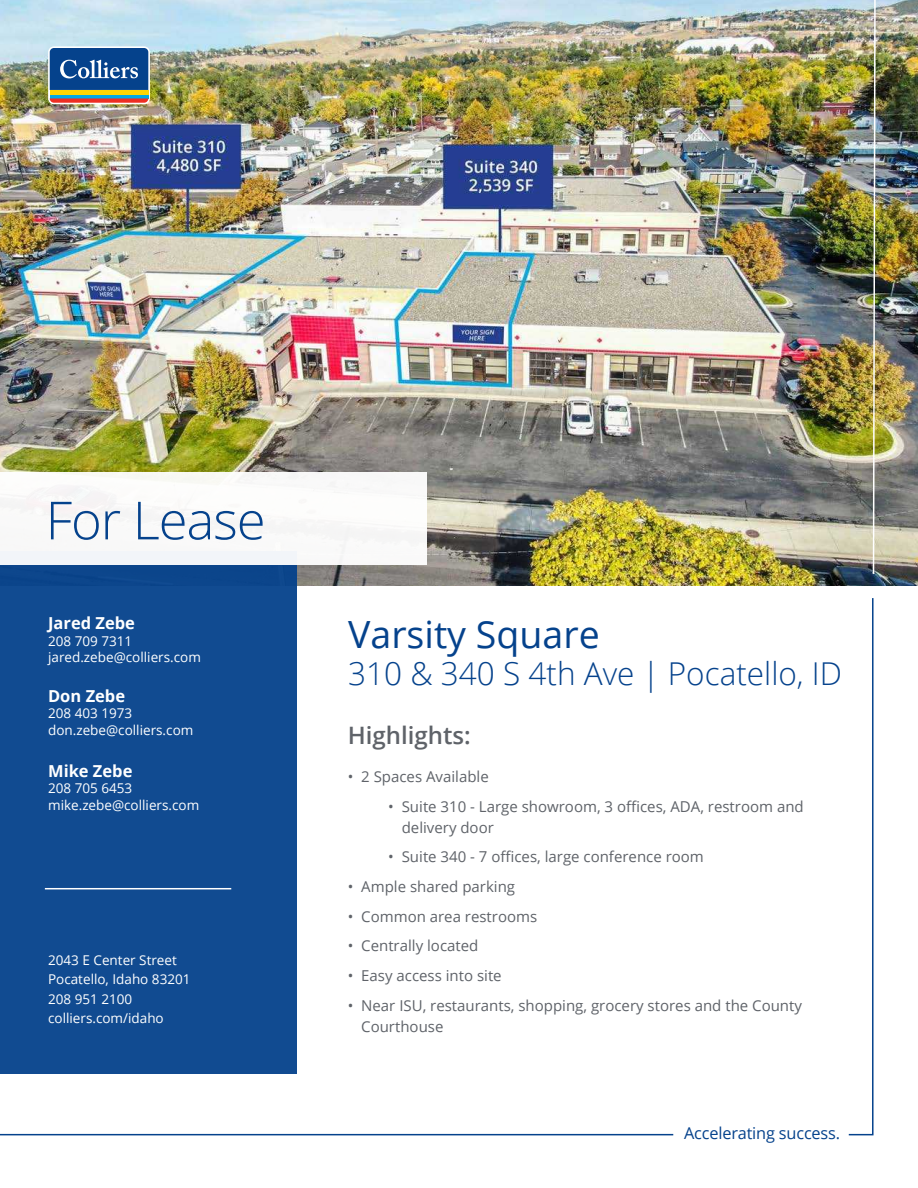
<style>
.page{position:relative;width:918px;height:1188px;background:#fff}
.page>*{position:absolute;margin:0;border:0;box-sizing:border-box;transform-origin:0 0}
.t1{font:300 52.5px "Open Sans";letter-spacing:-.02em;color:#05428c}
.t2{font:37.5px "Open Sans";color:#05428c}
.t3{font:300 31.5px "Open Sans";color:#05428c}
.t4{font:600 24px "Open Sans";color:#5f6369}
.t5{font:700 16.5px "Open Sans";color:#fff}
.t6{font:16.35px "Open Sans";letter-spacing:-.01em;color:#05428c}
.t7{font:15px/21px "Open Sans";color:#5f6369}
.t8{font:13.5px/16.5px "Open Sans";color:#fff}
</style>
<div class="page">
<img style="left:0;top:0;width:918px;height:586px">
<svg style="left:848px;top:598px;width:26px;height:538px"></svg>
<hr style="left:0;top:1134px;width:673px;height:1px;background:#05428c">
<img style="left:872px;top:0;width:5px;height:575px">
<div style="left:0;top:551px;width:297px;height:523px;background:#114b91"></div>
<div style="left:0;top:472px;width:427px;height:93px;background:#fff"></div>
<svg style="left:48px;top:46px;width:102px;height:58px"></svg>
<svg style="left:50px;top:94px;width:98px;height:4px"></svg>
<hr style="left:50px;top:90px;width:98px;height:4px;background:#fed503">
<svg style="left:50px;top:98px;width:98px;height:5px"></svg>
<svg style="left:50px;top:48px;width:98px;height:42px;background:#205698"></svg>
<hr style="left:45px;top:888px;width:186px;height:1px;background:#fff">
<p class="t1" style="left:46px;top:484px;width:221px">For Lease</p>
<p class="t5" style="left:48px;top:612px;width:88px">Jared Zebe</p>
<p class="t8" style="left:48px;top:632px;width:86px">208 709 7311</p>
<p class="t8" style="left:48px;top:649px;width:154px">jared.zebe@colliers.com</p>
<p class="t5" style="left:48px;top:684px;width:79px">Don Zebe</p>
<p class="t8" style="left:48px;top:705px;width:86px">208 403 1973</p>
<p class="t8" style="left:48px;top:721px;width:147px">don.zebe@colliers.com</p>
<p class="t5" style="left:48px;top:759px;width:86px">Mike Zebe</p>
<p class="t8" style="left:48px;top:780px;width:153px">208 705 6453 mike.zebe@colliers.com</p>
<p class="t8" style="left:48px;top:951px;width:130px">2043 E Center Street</p>
<p class="t8" style="left:48px;top:971px;width:144px">Pocatello, Idaho 83201</p>
<p class="t8" style="left:48px;top:990px;width:86px">208 951 2100</p>
<p class="t8" style="left:48px;top:1010px;width:117px">colliers.com/idaho</p>
<p class="t2" style="left:348px;top:608px;width:253px">Varsity Square</p>
<p class="t3" style="left:348px;top:652px;width:495px">310 &amp; 340 S 4th Ave | Pocatello, ID</p>
<p class="t4" style="left:348px;top:719px;width:124px">Highlights:</p>
<p class="t7" style="left:348px;top:766px;width:143px">• 2 Spaces Available</p>
<p class="t7" style="left:402px;top:795px;width:403px;text-indent:-14px">• Suite 310 - Large showroom, 3 offices, ADA, restroom and delivery door</p>
<p class="t7" style="left:388px;top:846px;width:317px">• Suite 340 - 7 offices, large conference room</p>
<p class="t7" style="left:348px;top:876px;width:169px">• Ample shared parking</p>
<p class="t7" style="left:348px;top:905px;width:191px">• Common area restrooms</p>
<p class="t7" style="left:348px;top:935px;width:132px">• Centrally located</p>
<p class="t7" style="left:348px;top:965px;width:155px">• Easy access into site</p>
<p class="t7" style="left:361px;top:994px;width:442px;text-indent:-14px">• Near ISU, restaurants, shopping, grocery stores and the County<br>Courthouse</p>
<p class="t6" style="left:684px;top:1122px;width:158px">Accelerating success.</p>
</div>
